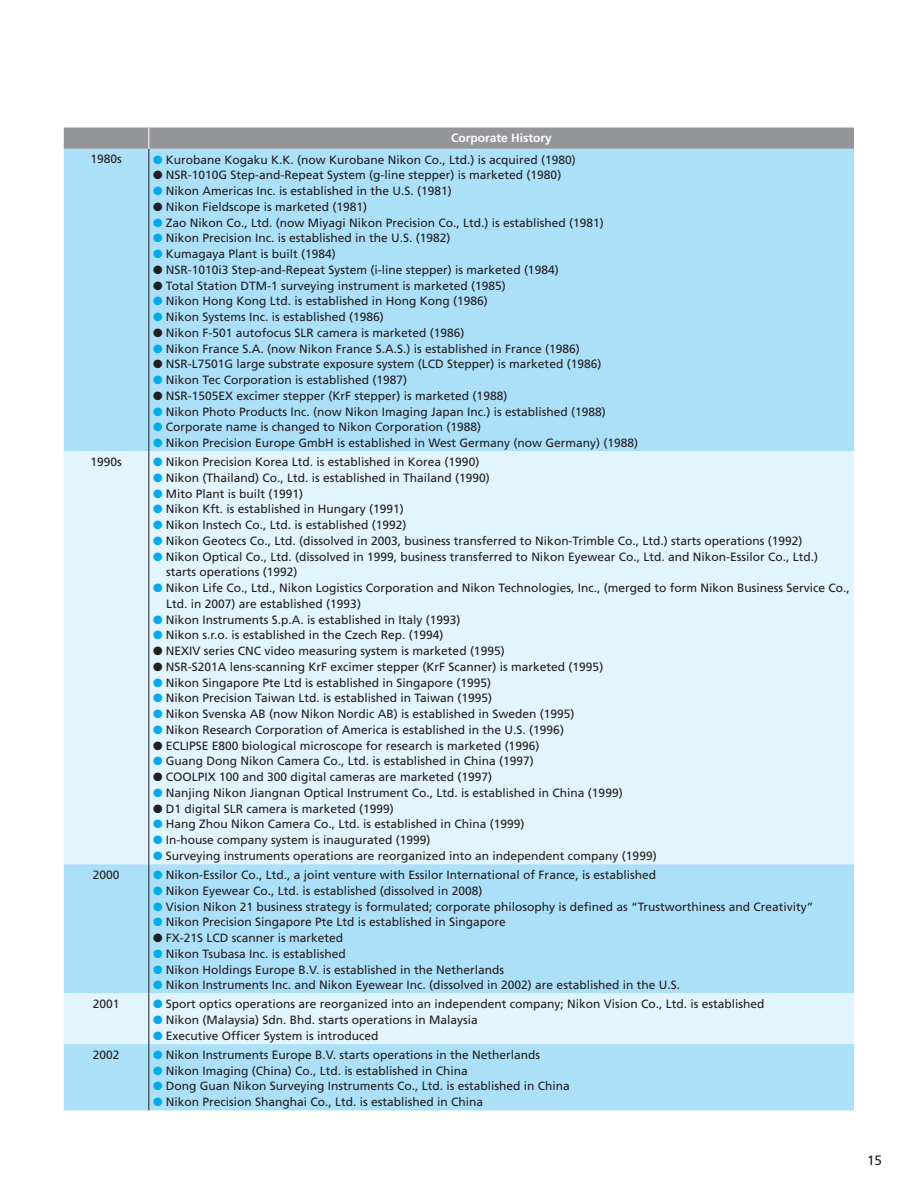
<style>
.page{position:relative;width:918px;height:1188px;background:#fff}
.page>*{position:absolute;margin:0;border:0;box-sizing:border-box;transform-origin:0 0}
.t1{font:13.5px "Frutiger";color:#231f20}
.t2{font:12px/15.8px "Frutiger";color:#231f20}
.t3{font:700 12px "Frutiger";color:#fff}
.s1{color:#00abed}
</style>
<div class="page">
<div style="left:64px;top:149px;width:790px;height:961px;background:#ace0f9"></div>
<svg style="left:64px;top:451px;width:790px;height:593px;background:#d6effb"></svg>
<hr style="left:149px;top:149px;width:1px;height:302px;background:#231f20">
<hr style="left:149px;top:451px;width:1px;height:413px;background:#231f20">
<hr style="left:149px;top:864px;width:1px;height:130px;background:#231f20">
<hr style="left:149px;top:994px;width:1px;height:50px;background:#231f20">
<hr style="left:149px;top:1044px;width:1px;height:66px;background:#231f20">
<div style="left:64px;top:128px;width:790px;height:21px;background:#939598"></div>
<p class="t3" style="left:451px;top:133px;width:102px">Corporate History</p>
<p class="t2" style="left:91px;top:152px;width:33px">1980s</p>
<p class="t2" style="left:153px;top:153px;width:424px"><span class="s1">●</span> Kurobane Kogaku K.K. (now Kurobane Nikon Co., Ltd.) is acquired (1980)</p>
<p class="t2" style="left:153px;top:168px;width:410px">● NSR-1010G Step-and-Repeat System (g-line stepper) is marketed (1980)</p>
<p class="t2" style="left:153px;top:184px;width:300px"><span class="s1">●</span> Nikon Americas Inc. is established in the U.S. (1981)</p>
<p class="t2" style="left:153px;top:200px;width:216px">● Nikon Fieldscope is marketed (1981)</p>
<p class="t2" style="left:153px;top:216px;width:452px"><span class="s1">●</span> Zao Nikon Co., Ltd. (now Miyagi Nikon Precision Co., Ltd.) is established (1981)</p>
<p class="t2" style="left:153px;top:231px;width:299px"><span class="s1">●</span> Nikon Precision Inc. is established in the U.S. (1982)</p>
<p class="t2" style="left:153px;top:247px;width:184px"><span class="s1">●</span> Kumagaya Plant is built (1984)</p>
<p class="t2" style="left:153px;top:263px;width:407px">● NSR-1010i3 Step-and-Repeat System (i-line stepper) is marketed (1984)</p>
<p class="t2" style="left:153px;top:279px;width:354px">● Total Station DTM-1 surveying instrument is marketed (1985)</p>
<p class="t2" style="left:153px;top:294px;width:336px"><span class="s1">●</span> Nikon Hong Kong Ltd. is established in Hong Kong (1986)</p>
<p class="t2" style="left:153px;top:310px;width:232px"><span class="s1">●</span> Nikon Systems Inc. is established (1986)</p>
<p class="t2" style="left:153px;top:326px;width:313px">● Nikon F-501 autofocus SLR camera is marketed (1986)</p>
<p class="t2" style="left:153px;top:342px;width:428px"><span class="s1">●</span> Nikon France S.A. (now Nikon France S.A.S.) is established in France (1986)</p>
<p class="t2" style="left:153px;top:357px;width:450px">● NSR-L7501G large substrate exposure system (LCD Stepper) is marketed (1986)</p>
<p class="t2" style="left:153px;top:373px;width:256px"><span class="s1">●</span> Nikon Tec Corporation is established (1987)</p>
<p class="t2" style="left:153px;top:389px;width:356px">● NSR-1505EX excimer stepper (KrF stepper) is marketed (1988)</p>
<p class="t2" style="left:153px;top:405px;width:454px"><span class="s1">●</span> Nikon Photo Products Inc. (now Nikon Imaging Japan Inc.) is established (1988)</p>
<p class="t2" style="left:153px;top:420px;width:330px"><span class="s1">●</span> Corporate name is changed to Nikon Corporation (1988)</p>
<p class="t2" style="left:153px;top:436px;width:487px"><span class="s1">●</span> Nikon Precision Europe GmbH is established in West Germany (now Germany) (1988)</p>
<p class="t2" style="left:91px;top:455px;width:33px">1990s</p>
<p class="t2" style="left:153px;top:455px;width:328px"><span class="s1">●</span> Nikon Precision Korea Ltd. is established in Korea (1990)</p>
<p class="t2" style="left:153px;top:471px;width:338px"><span class="s1">●</span> Nikon (Thailand) Co., Ltd. is established in Thailand (1990)</p>
<p class="t2" style="left:153px;top:487px;width:152px"><span class="s1">●</span> Mito Plant is built (1991)</p>
<p class="t2" style="left:153px;top:502px;width:252px"><span class="s1">●</span> Nikon Kft. is established in Hungary (1991)</p>
<p class="t2" style="left:153px;top:518px;width:255px"><span class="s1">●</span> Nikon Instech Co., Ltd. is established (1992)</p>
<p class="t2" style="left:153px;top:534px;width:651px"><span class="s1">●</span> Nikon Geotecs Co., Ltd. (dissolved in 2003, business transferred to Nikon-Trimble Co., Ltd.) starts operations (1992)</p>
<p class="t2" style="left:166px;top:550px;width:653px;text-indent:-13px"><span class="s1">●</span> Nikon Optical Co., Ltd. (dissolved in 1999, business transferred to Nikon Eyewear Co., Ltd. and Nikon-Essilor Co., Ltd.) starts operations (1992)</p>
<p class="t2" style="left:166px;top:581px;width:685px;text-indent:-13px"><span class="s1">●</span> Nikon Life Co., Ltd., Nikon Logistics Corporation and Nikon Technologies, Inc., (merged to form Nikon Business Service Co.,<br>Ltd. in 2007) are established (1993)</p>
<p class="t2" style="left:153px;top:613px;width:309px"><span class="s1">●</span> Nikon Instruments S.p.A. is established in Italy (1993)</p>
<p class="t2" style="left:153px;top:628px;width:292px"><span class="s1">●</span> Nikon s.r.o. is established in the Czech Rep. (1994)</p>
<p class="t2" style="left:153px;top:644px;width:353px">● NEXIV series CNC video measuring system is marketed (1995)</p>
<p class="t2" style="left:153px;top:660px;width:452px">● NSR-S201A lens-scanning KrF excimer stepper (KrF Scanner) is marketed (1995)</p>
<p class="t2" style="left:153px;top:676px;width:340px"><span class="s1">●</span> Nikon Singapore Pte Ltd is established in Singapore (1995)</p>
<p class="t2" style="left:153px;top:691px;width:341px"><span class="s1">●</span> Nikon Precision Taiwan Ltd. is established in Taiwan (1995)</p>
<p class="t2" style="left:153px;top:707px;width:423px"><span class="s1">●</span> Nikon Svenska AB (now Nikon Nordic AB) is established in Sweden (1995)</p>
<p class="t2" style="left:153px;top:723px;width:412px"><span class="s1">●</span> Nikon Research Corporation of America is established in the U.S. (1996)</p>
<p class="t2" style="left:153px;top:739px;width:388px">● ECLIPSE E800 biological microscope for research is marketed (1996)</p>
<p class="t2" style="left:153px;top:754px;width:382px"><span class="s1">●</span> Guang Dong Nikon Camera Co., Ltd. is established in China (1997)</p>
<p class="t2" style="left:153px;top:770px;width:340px">● COOLPIX 100 and 300 digital cameras are marketed (1997)</p>
<p class="t2" style="left:153px;top:786px;width:471px"><span class="s1">●</span> Nanjing Nikon Jiangnan Optical Instrument Co., Ltd. is established in China (1999)</p>
<p class="t2" style="left:153px;top:802px;width:242px">● D1 digital SLR camera is marketed (1999)</p>
<p class="t2" style="left:153px;top:817px;width:373px"><span class="s1">●</span> Hang Zhou Nikon Camera Co., Ltd. is established in China (1999)</p>
<p class="t2" style="left:153px;top:833px;width:279px"><span class="s1">●</span> In-house company system is inaugurated (1999)</p>
<p class="t2" style="left:153px;top:849px;width:505px"><span class="s1">●</span> Surveying instruments operations are reorganized into an independent company (1999)</p>
<p class="t2" style="left:93px;top:868px;width:28px">2000</p>
<p class="t2" style="left:153px;top:868px;width:504px"><span class="s1">●</span> Nikon-Essilor Co., Ltd., a joint venture with Essilor International of France, is established</p>
<p class="t2" style="left:153px;top:884px;width:331px"><span class="s1">●</span> Nikon Eyewear Co., Ltd. is established (dissolved in 2008)</p>
<p class="t2" style="left:153px;top:899px;width:662px"><span class="s1">●</span> Vision Nikon 21 business strategy is formulated; corporate philosophy is defined as “Trustworthiness and Creativity”</p>
<p class="t2" style="left:153px;top:915px;width:354px"><span class="s1">●</span> Nikon Precision Singapore Pte Ltd is established in Singapore</p>
<p class="t2" style="left:153px;top:931px;width:192px">● FX-21S LCD scanner is marketed</p>
<p class="t2" style="left:153px;top:947px;width:194px"><span class="s1">●</span> Nikon Tsubasa Inc. is established</p>
<p class="t2" style="left:153px;top:962px;width:353px"><span class="s1">●</span> Nikon Holdings Europe B.V. is established in the Netherlands</p>
<p class="t2" style="left:153px;top:978px;width:528px"><span class="s1">●</span> Nikon Instruments Inc. and Nikon Eyewear Inc. (dissolved in 2002) are established in the U.S.</p>
<p class="t2" style="left:93px;top:997px;width:28px">2001</p>
<p class="t2" style="left:153px;top:997px;width:613px"><span class="s1">●</span> Sport optics operations are reorganized into an independent company; Nikon Vision Co., Ltd. is established</p>
<p class="t2" style="left:153px;top:1013px;width:326px"><span class="s1">●</span> Nikon (Malaysia) Sdn. Bhd. starts operations in Malaysia</p>
<p class="t2" style="left:153px;top:1029px;width:227px"><span class="s1">●</span> Executive Officer System is introduced</p>
<p class="t2" style="left:93px;top:1047px;width:28px">2002</p>
<p class="t2" style="left:153px;top:1048px;width:389px"><span class="s1">●</span> Nikon Instruments Europe B.V. starts operations in the Netherlands</p>
<p class="t2" style="left:153px;top:1064px;width:316px"><span class="s1">●</span> Nikon Imaging (China) Co., Ltd. is established in China</p>
<p class="t2" style="left:153px;top:1079px;width:418px"><span class="s1">●</span> Dong Guan Nikon Surveying Instruments Co., Ltd. is established in China</p>
<p class="t2" style="left:153px;top:1095px;width:332px"><span class="s1">●</span> Nikon Precision Shanghai Co., Ltd. is established in China</p>
<p class="t1" style="left:867px;top:1155px;width:17px">15</p>
</div>
